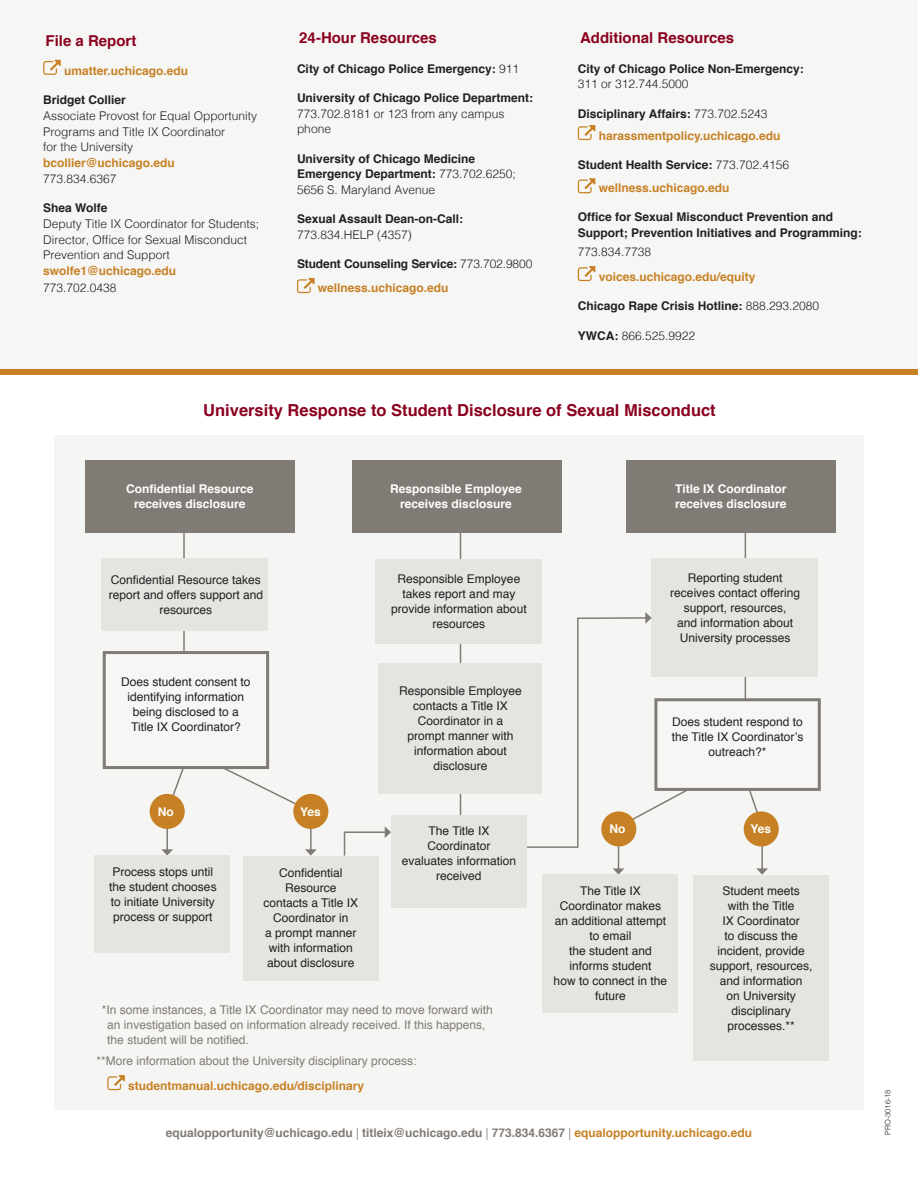
<style>
.page{position:relative;width:918px;height:1188px;background:#fff}
.page>*{position:absolute;margin:0;border:0;box-sizing:border-box;transform-origin:0 0}
.t1{font:700 16.5px "Helvetica";color:#8a011f}
.t2{font:700 15px "Helvetica";color:#8a011f}
.t3{font:12px/15px "Helvetica";color:#231f20;text-align:center}
.t4{font:700 12px/15.8px "Helvetica";color:#231f20}
.t5{font:300 12px/15.8px "Helvetica";color:#231f20}
.t6{font:12px/15px "Helvetica";color:#817b75}
.t7{font:700 12px/22.5px "Helvetica";color:#c78124}
.t8{font:700 12px/15px "Helvetica";color:#fff;text-align:center}
.t9{font:700 12px "Helvetica";color:#817b75}
.t10{font:300 7.5px "Helvetica";color:#231f20}
.s1{font-weight:300}
.s2{color:#c78124}
.s3{color:#231f20}
.s4{font-weight:300;color:#231f20}
.s5{font-weight:700}
</style>
<div class="page">
<div style="left:54px;top:435px;width:810px;height:675px;background:#f5f5f4"></div>
<div style="left:352px;top:461px;width:209px;height:72px;background:#817b75"></div>
<hr style="left:460px;top:533px;width:1px;height:282px;background:#817b75">
<div style="left:379px;top:663px;width:163px;height:131px;background:#e4e4e1"></div>
<div style="left:652px;top:559px;width:166px;height:118px;background:#e4e4e1"></div>
<svg style="left:161px;top:533px;width:156px;height:323px"></svg>
<div style="left:101px;top:559px;width:166px;height:72px;background:#e4e4e1"></div>
<div style="left:376px;top:559px;width:166px;height:84px;background:#e4e4e1"></div>
<div style="left:0;top:0;width:918px;height:369px;background:#f6f6f5"></div>
<div style="left:150px;top:794px;width:35px;height:35px;background:#c78124;border-radius:50%"></div>
<div style="left:94px;top:856px;width:136px;height:97px;background:#e4e4e1"></div>
<div style="left:391px;top:815px;width:136px;height:93px;background:#e4e4e1"></div>
<div style="left:542px;top:875px;width:136px;height:138px;background:#e4e4e1"></div>
<div style="left:693px;top:875px;width:136px;height:186px;background:#e4e4e1"></div>
<svg style="left:297px;top:278px;width:18px;height:15px"></svg>
<div style="left:0;top:369px;width:918px;height:6px;background:#c78124"></div>
<svg style="left:43px;top:60px;width:18px;height:15px"></svg>
<svg style="left:578px;top:125px;width:17px;height:15px"></svg>
<svg style="left:578px;top:178px;width:17px;height:15px"></svg>
<svg style="left:578px;top:266px;width:17px;height:15px"></svg>
<div style="left:626px;top:461px;width:210px;height:72px;background:#817b75"></div>
<div style="left:293px;top:794px;width:35px;height:35px;background:#c78124;border-radius:50%"></div>
<div style="left:243px;top:856px;width:136px;height:124px;background:#e4e4e1"></div>
<div style="left:744px;top:811px;width:35px;height:36px;background:#c78124;border-radius:50%"></div>
<svg style="left:107px;top:1075px;width:18px;height:15px"></svg>
<div style="left:103px;top:651px;width:166px;height:118px;background:#f6f6f5;border:3px solid #817b75"></div>
<div style="left:85px;top:461px;width:210px;height:72px;background:#817b75"></div>
<div style="left:654px;top:698px;width:167px;height:93px;background:#f6f6f5;border:3px solid #817b75"></div>
<svg style="left:525px;top:524px;width:243px;height:351px"></svg>
<svg style="left:343px;top:826px;width:48px;height:30px"></svg>
<p class="t2" style="left:46px;top:28px;width:92px">File a Report</p>
<p class="t7" style="left:64px;top:60px;width:126px">umatter.uchicago.edu</p>
<p class="t4" style="left:43px;top:92px;width:84px">Bridget Collier</p>
<p class="t5" style="left:43px;top:107px;width:216px">Associate Provost for Equal Opportunity<br>Programs and Title IX Coordinator<br>for the University</p>
<p class="t7" style="left:43px;top:152px;width:133px">bcollier@uchicago.edu</p>
<p class="t5" style="left:43px;top:170px;width:75px">773.834.6367</p>
<p class="t4" style="left:43px;top:200px;width:66px">Shea Wolfe</p>
<p class="t5" style="left:43px;top:215px;width:218px">Deputy Title IX Coordinator for Students;<br>Director, Office for Sexual Misconduct<br>Prevention and Support</p>
<p class="t7" style="left:43px;top:260px;width:135px">swolfe1@uchicago.edu</p>
<p class="t5" style="left:43px;top:279px;width:75px">773.702.0438</p>
<p class="t2" style="left:299px;top:26px;width:139px">24-Hour Resources</p>
<p class="t4" style="left:297px;top:61px;width:224px">City of Chicago Police Emergency: <span class="s1">911</span></p>
<p class="t4" style="left:297px;top:90px;width:238px">University of Chicago Police Department:</p>
<p class="t5" style="left:297px;top:105px;width:209px">773.702.8181 or 123 from any campus phone</p>
<p class="t4" style="left:297px;top:151px;width:220px">University of Chicago Medicine<br>Emergency Department: <span class="s1">773.702.6250;<br>5656 S. Maryland Avenue</span></p>
<p class="t4" style="left:297px;top:211px;width:168px">Sexual Assault Dean-on-Call:</p>
<p class="t5" style="left:297px;top:226px;width:116px">773.834.HELP (4357)</p>
<p class="t4" style="left:318px;top:253px;width:216px;line-height:23.2px;text-indent:-21px">Student Counseling Service: <span class="s1">773.702.9800 </span><span class="s2">wellness.uchicago.edu</span></p>
<p class="t2" style="left:580px;top:26px;width:156px">Additional Resources</p>
<p class="t4" style="left:578px;top:61px;width:228px">City of Chicago Police Non-Emergency:</p>
<p class="t5" style="left:578px;top:75px;width:112px">311 or 312.744.5000</p>
<p class="t7" style="left:599px;top:102px;width:183px;text-indent:-21px"><span class="s3">Disciplinary Affairs:</span> <span class="s4">773.702.5243 </span>harassmentpolicy.uchicago.edu</p>
<p class="t4" style="left:599px;top:154px;width:192px;line-height:22.5px;text-indent:-21px">Student Health Service: <span class="s1">773.702.4156 </span><span class="s2">wellness.uchicago.edu</span></p>
<p class="t4" style="left:578px;top:209px;width:286px">Office for Sexual Misconduct Prevention and<br>Support; Prevention Initiatives and Programming:</p>
<p class="t5" style="left:578px;top:243px;width:75px">773.834.7738</p>
<p class="t7" style="left:599px;top:266px;width:158px">voices.uchicago.edu/equity</p>
<p class="t4" style="left:578px;top:298px;width:243px">Chicago Rape Crisis Hotline: <span class="s1">888.293.2080</span></p>
<p class="t5" style="left:578px;top:327px;width:119px"><span class="s5">YWCA:</span> 866.525.9922</p>
<h1 class="t1" style="left:203px;top:397px;width:514px">University Response to Student Disclosure of Sexual Misconduct</h1>
<p class="t8" style="left:126px;top:482px;width:129px">Confidential Resource receives disclosure</p>
<p class="t8" style="left:390px;top:482px;width:133px">Responsible Employee receives disclosure</p>
<p class="t8" style="left:675px;top:482px;width:113px;text-align:left">Title IX Coordinator receives disclosure</p>
<p class="t3" style="left:109px;top:573px;width:156px">Confidential Resource takes report and offers support and resources</p>
<p class="t3" style="left:121px;top:675px;width:131px">Does student consent to identifying information being disclosed to a<br>Title IX Coordinator?</p>
<p class="t8" style="left:158px;top:804px;width:17px">No</p>
<p class="t3" style="left:109px;top:864px;width:109px">Process stops until the student chooses to initiate University process or support</p>
<p class="t8" style="left:300px;top:804px;width:22px">Yes</p>
<p class="t3" style="left:263px;top:865px;width:96px">Confidential<br>Resource contacts a Title IX<br>Coordinator in<br>a prompt manner with information about disclosure</p>
<p class="t3" style="left:391px;top:572px;width:137px">Responsible Employee takes report and may provide information about resources</p>
<p class="t3" style="left:399px;top:683px;width:124px">Responsible Employee contacts a Title IX<br>Coordinator in a prompt manner with information about disclosure</p>
<p class="t3" style="left:402px;top:824px;width:116px">The Title IX<br>Coordinator evaluates information received</p>
<p class="t6" style="left:107px;top:1002px;width:387px;text-indent:-5px">*In some instances, a Title IX Coordinator may need to move forward with an investigation based on information already received. If this happens, the student will be notified.</p>
<p class="t6" style="left:97px;top:1054px;width:322px">**More information about the University disciplinary process:</p>
<p class="t7" style="left:128px;top:1075px;width:238px">studentmanual.uchicago.edu/disciplinary</p>
<p class="t3" style="left:670px;top:571px;width:131px">Reporting student receives contact offering support, resources,<br>and information about<br>University processes</p>
<p class="t3" style="left:672px;top:715px;width:133px">Does student respond to the Title IX Coordinator’s outreach?*</p>
<p class="t8" style="left:610px;top:822px;width:17px">No</p>
<p class="t8" style="left:751px;top:822px;width:22px">Yes</p>
<p class="t3" style="left:554px;top:884px;width:115px">The Title IX<br>Coordinator makes an additional attempt to email<br>the student and informs student<br>how to connect in the future</p>
<p class="t3" style="left:710px;top:883px;width:104px">Student meets<br>with the Title<br>IX Coordinator<br>to discuss the incident, provide support, resources, and information<br>on University disciplinary processes.**</p>
<p class="t9" style="left:166px;top:1123px;width:588px">equalopportunity@uchicago.edu <span class="s1">|</span> titleix@uchicago.edu <span class="s1">|</span> 773.834.6367 <span class="s1">|</span> <span class="s2">equalopportunity.uchicago.edu</span></p>
<p class="t10" style="left:881px;top:1135px;width:47px;rotate:-90deg">PRO-3016-18</p>
</div>
